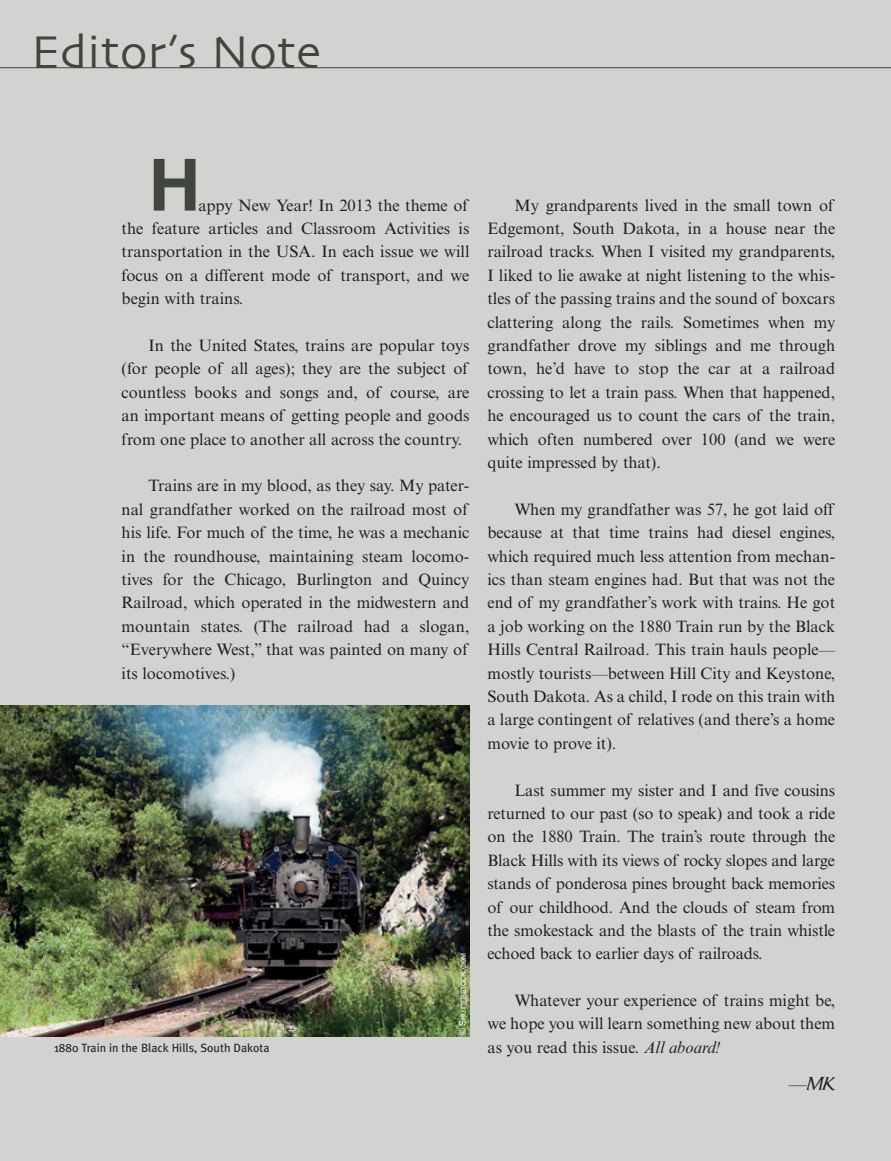
<style>
.page{position:relative;width:891px;height:1161px;background:#d2d3d1}
.page>*{position:absolute;margin:0;border:0;box-sizing:border-box;transform-origin:0 0}
.Editor_s_Note_Para{font:700 72px "Helvetica LT Std";color:#40453d}
.t1{font:48px "Skia";letter-spacing:.01em;color:#40453d}
.t2{font:19.5px "Bible Script Plain";color:#231f20}
.Editor_s_Note_Para-2{font:16.5px/23.4px "Times New Roman MT Std";color:#231f20;text-align:justify}
.Feature_Article_Capt{font:12px "Meta Plus";color:#231f20}
.t3{font:6.75px "Helvetica Neue LT Std";letter-spacing:-.005em;color:#fff}
.s1{font-size:9px}
.s2{font-style:italic}
.s3{font-family:"Times New Roman MT Std";font-size:18px}
</style>
<div class="page">
<hr style="left:0;top:67px;width:891px;height:1px;background:#40453d">
<img style="left:0;top:706px;width:469px;height:331px">
<h1 class="t1" style="left:31px;top:23px;width:292px">Editor’s Note</h1>
<p class="Editor_s_Note_Para" style="left:149px;top:141px;width:53px">H</p>
<p class="Editor_s_Note_Para-2" style="left:122px;top:193px;width:349px;text-indent:77px">appy New Year! In 2013 the theme of the feature articles and Classroom Activities is transportation in the USA. In each issue we will focus on a different mode of transport, and we begin with trains.</p>
<p class="Editor_s_Note_Para-2" style="left:122px;top:334px;width:349px;text-indent:27px">In the United States, trains are popular toys (for people of all ages); they are the subject of countless books and songs and, of course, are an important means of getting people and goods from one place to another all across the country.</p>
<p class="Editor_s_Note_Para-2" style="left:122px;top:474px;width:349px;text-indent:27px">Trains are in my blood, as they say. My pater&shy;nal grandfather worked on the railroad most of his life. For much of the time, he was a mechanic in the roundhouse, maintaining steam locomo&shy;tives for the Chicago, Burlington and Quincy Railroad, which operated in the midwestern and mountain states. (The railroad had a slogan, “Everywhere West,” that was painted on many of its locomotives.)</p>
<p class="Feature_Article_Capt" style="left:54px;top:1041px;width:217px">1880 Train in the Black Hills, South Dakota</p>
<p class="t3" style="left:459px;top:1035px;width:84px;rotate:-90deg"><span class="s1">© S</span>hutterstock<span class="s1">.</span>com</p>
<p class="Editor_s_Note_Para-2" style="left:487px;top:193px;width:349px;text-indent:27px">My grandparents lived in the small town of Edgemont, South Dakota, in a house near the railroad tracks. When I visited my grandparents, I liked to lie awake at night listening to the whis&shy;tles of the passing trains and the sound of boxcars clattering along the rails. Sometimes when my grandfather drove my siblings and me through town, he’d have to stop the car at a railroad crossing to let a train pass. When that happened, he encouraged us to count the cars of the train, which often numbered over 100 (and we were quite impressed by that).</p>
<p class="Editor_s_Note_Para-2" style="left:487px;top:497px;width:349px;text-indent:27px">When my grandfather was 57, he got laid off because at that time trains had diesel engines, which required much less attention from mechan&shy;ics than steam engines had. But that was not the end of my grandfather’s work with trains. He got a job working on the 1880 Train run by the Black Hills Central Railroad. This train hauls people— mostly tourists—between Hill City and Keystone, South Dakota. As a child, I rode on this train with a large contingent of relatives (and there’s a home movie to prove it).</p>
<p class="Editor_s_Note_Para-2" style="left:487px;top:778px;width:349px;text-indent:27px">Last summer my sister and I and five cousins returned to our past (so to speak) and took a ride on the 1880 Train. The train’s route through the Black Hills with its views of rocky slopes and large stands of ponderosa pines brought back memories of our childhood. And the clouds of steam from the smokestack and the blasts of the train whistle echoed back to earlier days of railroads.</p>
<p class="Editor_s_Note_Para-2" style="left:487px;top:989px;width:349px;text-indent:27px">Whatever your experience of trains might be, we hope you will learn something new about them as you read this issue. <span class="s2">All aboard!</span></p>
<p class="t2" style="left:789px;top:1072px;width:48px"><span class="s3">—</span>MK</p>
</div>
